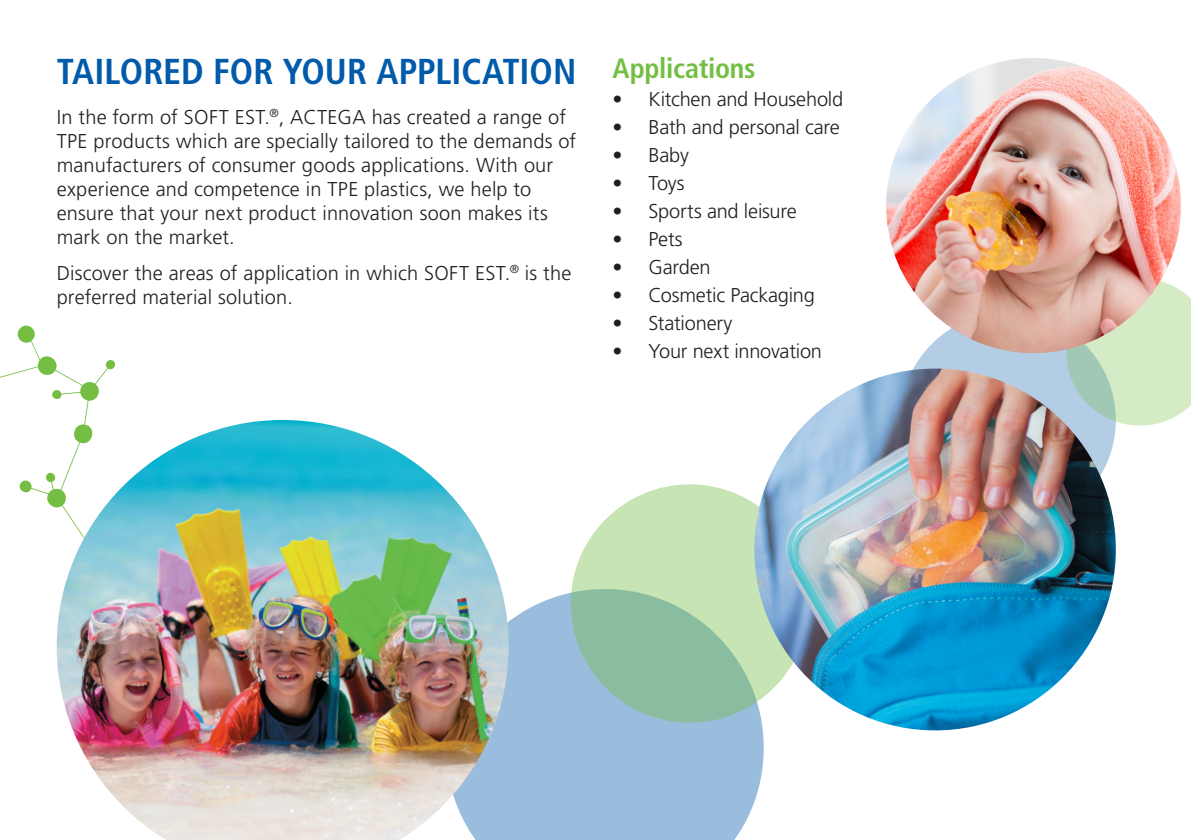
<style>
.page{position:relative;width:1191px;height:840px;background:#fff}
.page>*{position:absolute;margin:0;border:0;box-sizing:border-box;transform-origin:0 0}
.t1{font:700 condensed 36px "Frutiger LT Pro";color:#015aaa}
.t2{font:700 condensed 28px "Frutiger LT Pro";letter-spacing:-.01em;color:#74bf43}
.t3{font:300 20px/24px "Frutiger LT Pro";letter-spacing:.005em;color:#231f20}
.t4{font:300 20px "Frutiger LT Pro";letter-spacing:-.015em;color:#231f20}
</style>
<div class="page">
<div style="left:900px;top:312px;width:215px;height:215px;background:#b3cde5;border-radius:50%"></div>
<svg style="left:1066px;top:279px;width:125px;height:146px;background:#cbe3c8"></svg>
<div style="left:508px;top:593px;width:255px;height:246px;background:#9abddd"></div>
<svg style="left:570px;top:484px;width:239px;height:238px;background:#add4ab"></svg>
<svg style="left:0;top:325px;width:115px;height:183px"></svg>
<img style="left:754px;top:368px;width:361px;height:362px;border-radius:181px">
<img style="left:57px;top:420px;width:451px;height:419px">
<img style="left:886px;top:58px;width:295px;height:295px;border-radius:147px">
<p class="t1" style="left:57px;top:50px;width:521px">TAILORED FOR YOUR APPLICATION</p>
<p class="t3" style="left:57px;top:105px;width:521px">In the form of SOFT EST.<sup>®</sup>, ACTEGA has created a range of TPE products which are specially tailored to the demands of manufacturers of consumer goods applications. With our experience and competence in TPE plastics, we help to ensure that your next product innovation soon makes its mark on the market.</p>
<p class="t3" style="left:57px;top:261px;width:516px">Discover the areas of application in which SOFT EST.<sup>®</sup> is the preferred material solution.</p>
<p class="t2" style="left:612px;top:51px;width:145px">Applications</p>
<p class="t3" style="left:612px;top:87px;width:232px">• Kitchen and Household</p>
<p class="t3" style="left:612px;top:115px;width:229px">• Bath and personal care</p>
<p class="t3" style="left:612px;top:143px;width:78px">• Baby</p>
<p class="t3" style="left:612px;top:171px;width:74px">• Toys</p>
<p class="t3" style="left:612px;top:199px;width:186px">• Sports and leisure</p>
<p class="t3" style="left:612px;top:227px;width:72px">• Pets</p>
<p class="t3" style="left:612px;top:255px;width:100px">• Garden</p>
<p class="t4" style="left:612px;top:283px;width:204px">• Cosmetic Packaging</p>
<p class="t3" style="left:612px;top:311px;width:121px">• Stationery</p>
<p class="t3" style="left:612px;top:339px;width:211px">• Your next innovation</p>
</div>
